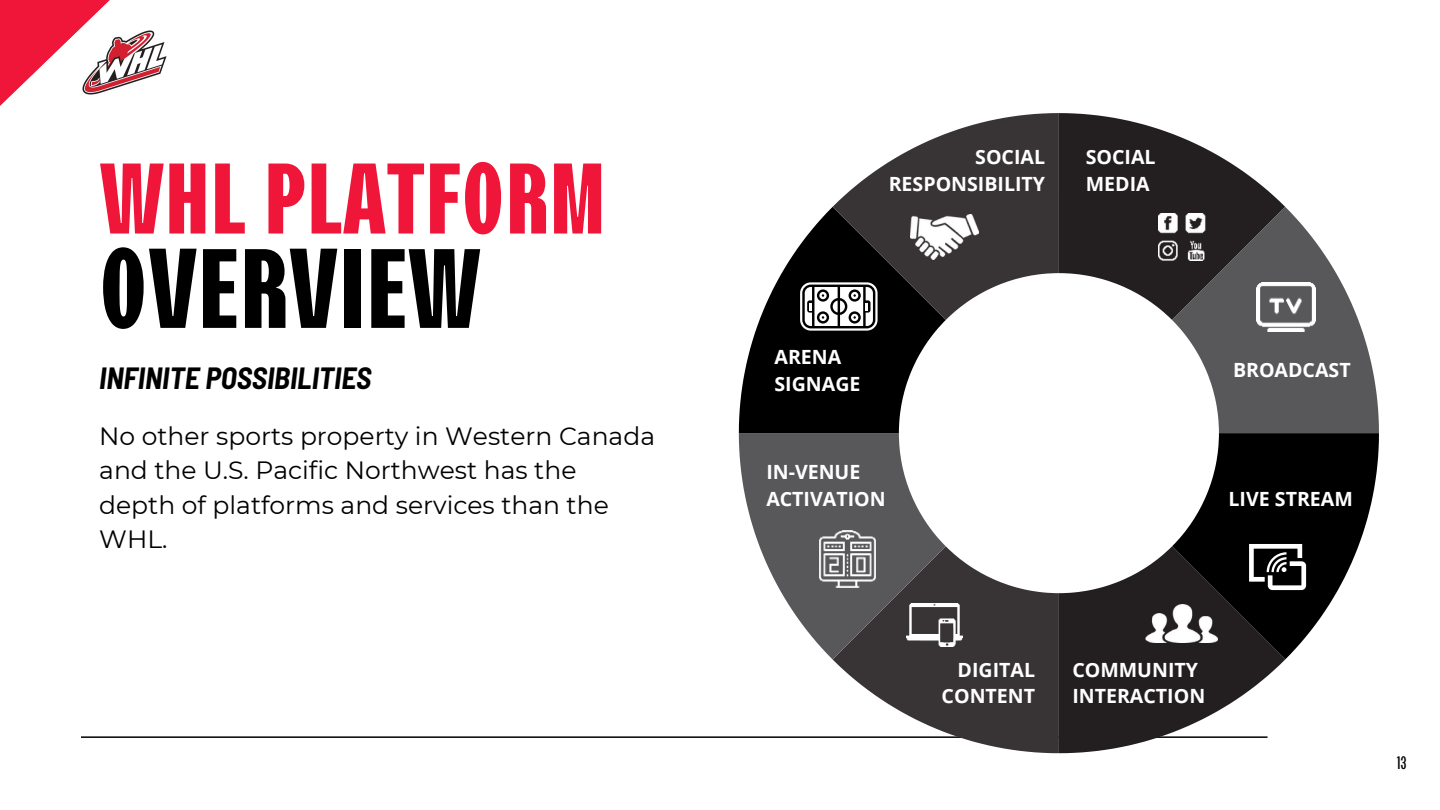
<style>
.page{position:relative;width:1440px;height:810px;background:#fff}
.page>*{position:absolute;margin:0;border:0;box-sizing:border-box;transform-origin:0 0}
.t1{font:700 condensed 112.5px "Lazord";color:#000}
.t2{font:700 condensed 100px "Lazord";color:#f0163a}
.t3{font:italic 700 semi-condensed 30px "Barlow";color:#000}
.t4{font:25px/34.5px "Montserrat";color:#000}
.t5{font:700 19.6px/26.9px "Open Sans";color:#fff}
.t6{font:condensed 18px "Lazord";color:#000}
</style>
<div class="page">
<hr style="left:81px;top:736px;width:1187px;height:2px;background:#000">
<svg style="left:1059px;top:113px;width:226px;height:207px;fill:#231f20"></svg>
<svg style="left:1172px;top:207px;width:207px;height:226px;fill:#58585a"></svg>
<svg style="left:1172px;top:433px;width:207px;height:226px;fill:#000"></svg>
<svg style="left:1059px;top:546px;width:226px;height:207px;fill:#231f20"></svg>
<svg style="left:833px;top:546px;width:226px;height:207px;fill:#383435"></svg>
<svg style="left:739px;top:433px;width:207px;height:226px;fill:#58585a"></svg>
<svg style="left:739px;top:207px;width:207px;height:226px;fill:#000"></svg>
<svg style="left:833px;top:113px;width:226px;height:207px;fill:#383435"></svg>
<svg style="left:800px;top:282px;width:77px;height:48px"></svg>
<img style="left:817px;top:529px;width:61px;height:60px">
<img style="left:911px;top:215px;width:67px;height:45px">
<img style="left:1159px;top:214px;width:47px;height:46px">
<img style="left:1145px;top:604px;width:73px;height:39px">
<img style="left:1256px;top:282px;width:59px;height:49px">
<img style="left:906px;top:603px;width:56px;height:44px">
<svg style="left:1249px;top:544px;width:57px;height:46px"></svg>
<svg style="left:0;top:0;width:110px;height:106px"></svg>
<img style="left:81px;top:29px;width:86px;height:67px">
<p class="t2" style="left:99px;top:148px;width:508px">WHL PLATFORM</p>
<p class="t1" style="left:99px;top:231px;width:383px">OVERVIEW</p>
<h2 class="t3" style="left:99px;top:359px;width:274px">INFINITE POSSIBILITIES</h2>
<h3 class="t4" style="left:99px;top:419px;width:557px">No other sports property in Western Canada and the U.S. Pacific Northwest has the depth of platforms and services than the<br>WHL.</h3>
<p class="t5" style="left:889px;top:143px;width:158px;text-align:right">SOCIAL<br>RESPONSIBILITY</p>
<p class="t5" style="left:1086px;top:143px;width:71px">SOCIAL</p>
<p class="t5" style="left:1086px;top:170px;width:65px">MEDIA</p>
<p class="t5" style="left:775px;top:343px;width:87px">ARENA<br>SIGNAGE</p>
<p class="t5" style="left:766px;top:458px;width:121px">IN-VENUE<br>ACTIVATION</p>
<p class="t5" style="left:1233px;top:356px;width:119px">BROADCAST</p>
<p class="t5" style="left:1229px;top:485px;width:126px">LIVE STREAM</p>
<p class="t5" style="left:942px;top:655px;width:95px;text-align:right">DIGITAL<br>CONTENT</p>
<p class="t5" style="left:1072px;top:655px;width:134px">COMMUNITY<br>INTERACTION</p>
<h1 class="t6" style="left:1397px;top:754px;width:12px">13</h1>
</div>
